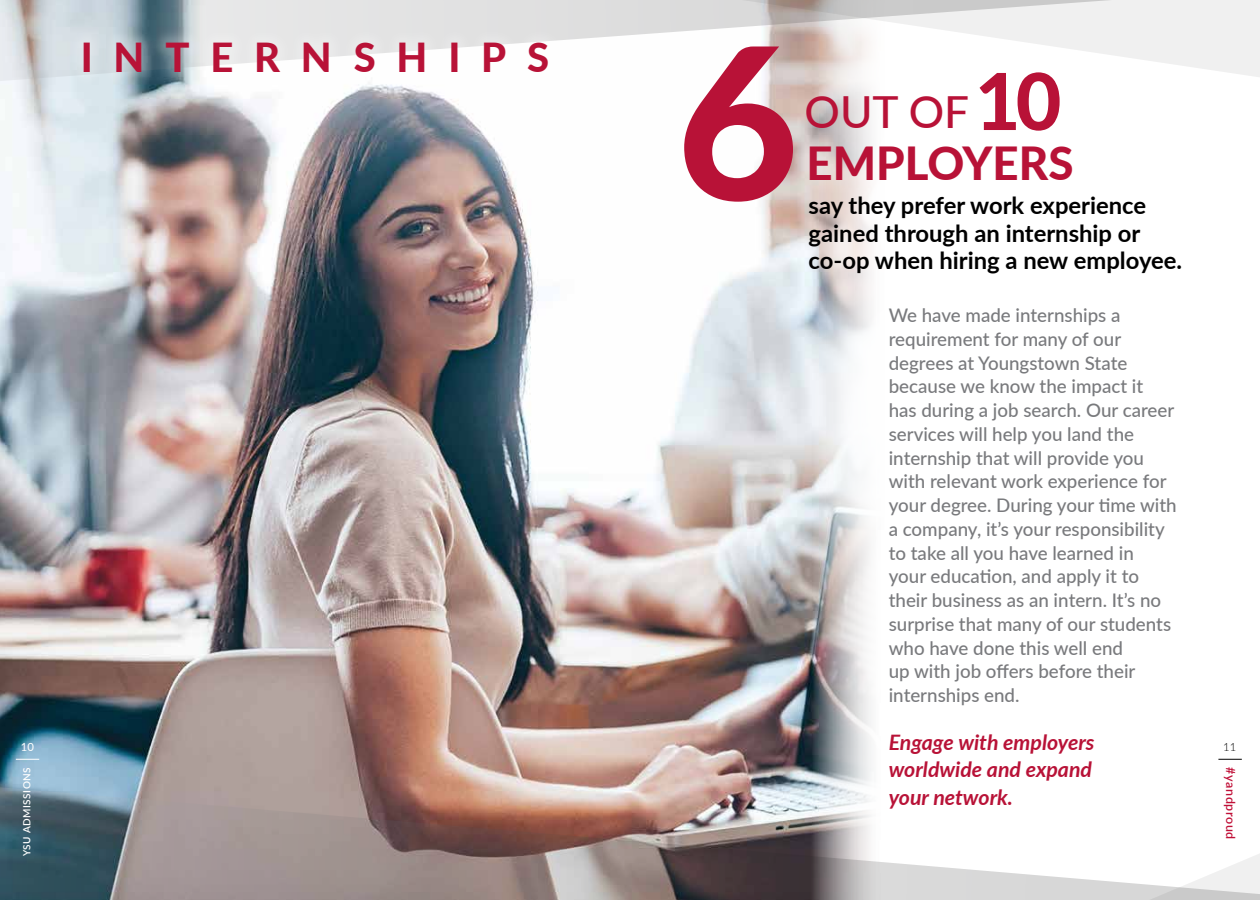
<style>
.page{position:relative;width:1260px;height:900px;background:#fff}
.page>*{position:absolute;margin:0;border:0;box-sizing:border-box;transform-origin:0 0}
.t1{font:800 211.5px "Lato";color:#b81237}
.t2{font:800 45.62px "Lato";color:#b81237}
.t3{font:500 44.25px "Lato";color:#b81237}
.t4{font:800 40px "Lato";letter-spacing:.52em;color:#b81237}
.t5{font:700 23.75px/27.5px "Lato";color:#000}
.t6{font:italic 700 21.25px/27.5px "Lato";color:#b81237;text-align:justify}
.t7{font:500 18.75px/23.8px "Lato";color:#797a7d}
.t8{font:600 12.5px "Lato";letter-spacing:.05em;color:#c00f37}
.t9{font:11.25px "Lato";color:#fff}
.t10{font:300 11.25px "Lato";color:#000}
.t11{font:600 10px "Lato";letter-spacing:.05em;color:#fff}
.s1{font-weight:800;font-size:78.62px}
</style>
<div class="page">
<img style="left:0;top:94px;width:872px;height:688px">
<svg style="left:0;top:0;width:868px;height:94px;background:#d7dadc"></svg>
<img style="left:0;top:782px;width:1109px;height:118px">
<div style="left:68px;top:27px;width:496px;height:62px;background:#fff;opacity:.26"></div>
<svg style="left:585px;top:0;width:675px;height:90px"></svg>
<svg style="left:16px;top:759px;width:23px;height:1px"></svg>
<svg style="left:1109px;top:758px;width:151px;height:142px"></svg>
<h3 class="t4" style="left:81px;top:28px;width:470px">INTERNSHIPS</h3>
<h1 class="t1" style="left:676px;top:-34px;width:124px">6</h1>
<h3 class="t3" style="left:805px;top:81px;width:258px">OUT OF<span class="s1">10</span></h3>
<h2 class="t2" style="left:807px;top:129px;width:268px">EMPLOYERS</h2>
<p class="t5" style="left:809px;top:191px;width:375px">say they prefer work experience gained through an internship or co-op when hiring a new employee.</p>
<p class="t7" style="left:889px;top:303px;width:290px">We have made internships a requirement for many of our degrees at Youngstown State because we know the impact it<br>has during a job search. Our career services will help you land the internship that will provide you with relevant work experience for your degree. During your time with a company, it’s your responsibility to take all you have learned in<br>your education, and apply it to their business as an intern. It’s no surprise that many of our students who have done this well end<br>up with job offers before their internships end.</p>
<p class="t6" style="left:889px;top:727px;width:207px">Engage with employers worldwide and expand your network.</p>
<p class="t9" style="left:21px;top:739px;width:15px">10</p>
<p class="t10" style="left:1223px;top:739px;width:15px">11</p>
<p class="t8" style="left:1240px;top:767px;width:74px;rotate:90deg">#yandproud</p>
<p class="t11" style="left:20px;top:856px;width:91px;rotate:-90deg">YSU ADMISSIONS</p>
</div>
